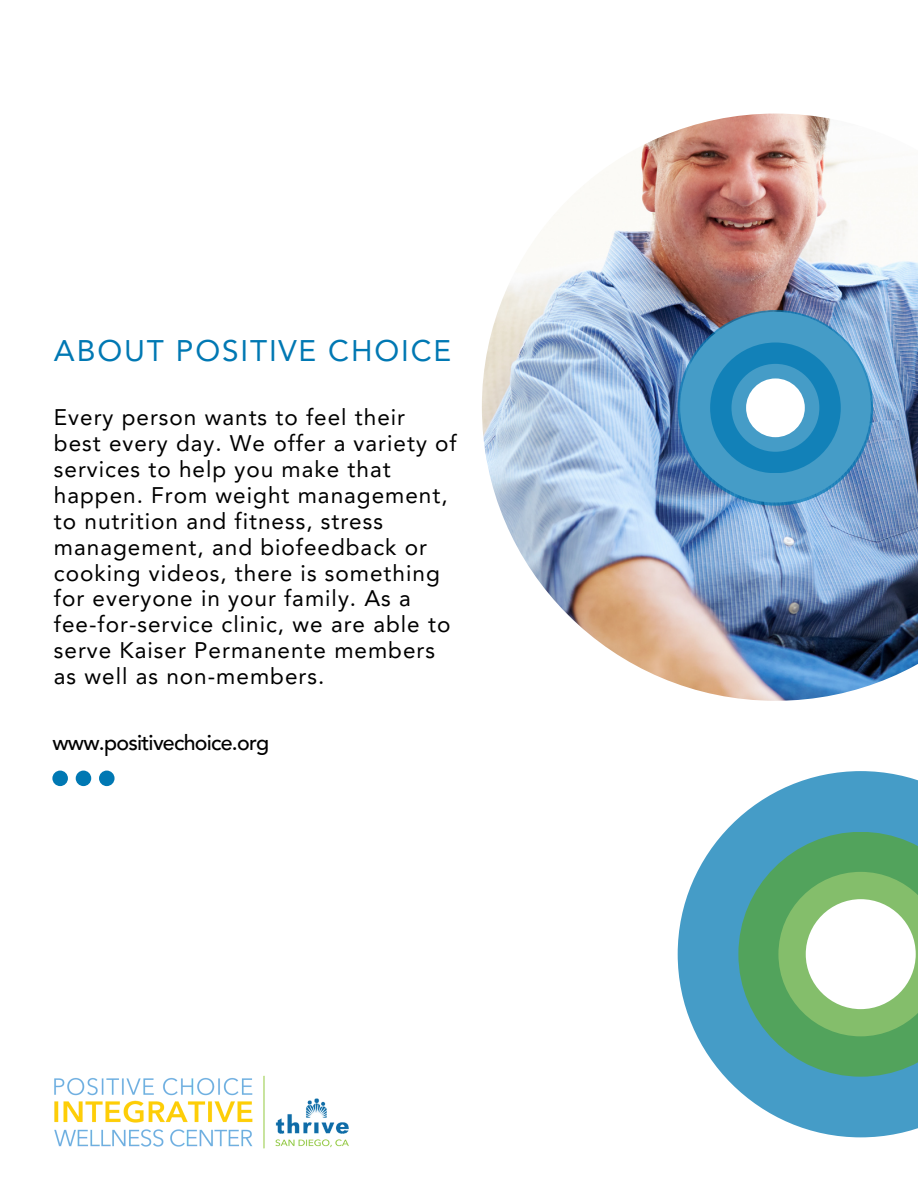
<style>
.page{position:relative;width:918px;height:1188px;background:#fff}
.page>*{position:absolute;margin:0;border:0;box-sizing:border-box;transform-origin:0 0}
.t1{font:29.85px "Avenir LT Pro";letter-spacing:.06em;color:#0078b3}
.t2{font:22.5px/25.8px "Avenir LT Pro";letter-spacing:.045em;color:#000}
.t3{font:500 21.45px "Avenir LT Pro";letter-spacing:-.035em;color:#000}
</style>
<div class="page">
<svg style="left:678px;top:771px;width:240px;height:366px;fill:#459cc7"></svg>
<img style="left:482px;top:114px;width:436px;height:587px">
<svg style="left:738px;top:832px;width:180px;height:245px"></svg>
<svg style="left:53px;top:771px;width:62px;height:15px"></svg>
<svg style="left:678px;top:310px;width:195px;height:196px;background:#4f98c3"></svg>
<img style="left:54px;top:1075px;width:294px;height:74px">
<h1 class="t1" style="left:54px;top:339px;width:399px">ABOUT POSITIVE CHOICE</h1>
<p class="t2" style="left:54px;top:407px;width:404px">Every person wants to feel their best every day. We offer a variety of services to help you make that happen. From weight management, to nutrition and fitness, stress management, and biofeedback or cooking videos, there is something for everyone in your family. As a fee-for-service clinic, we are able to serve Kaiser Permanente members as well as non-members.</p>
<h2 class="t3" style="left:52px;top:734px;width:218px">www.positivechoice.org</h2>
</div>
